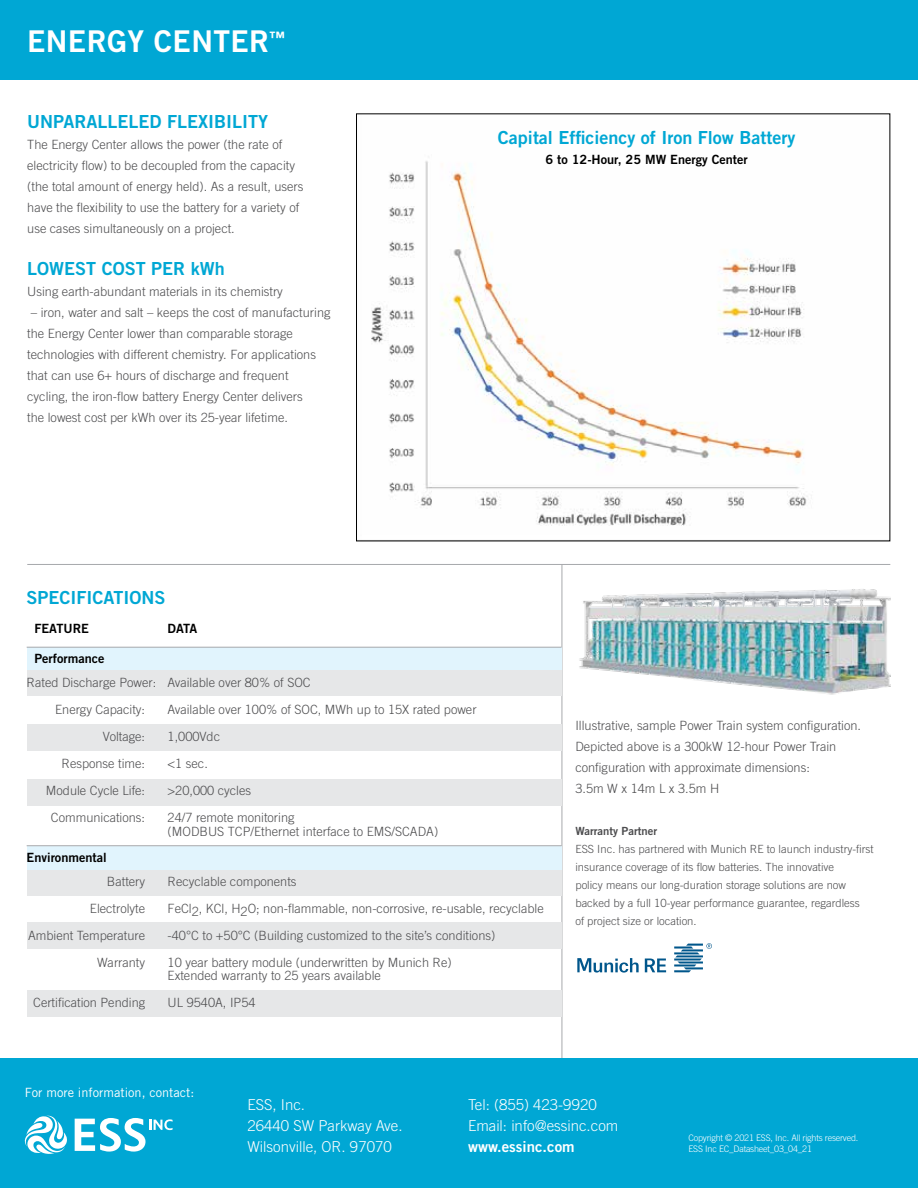
<style>
.page{position:relative;width:918px;height:1188px;background:#fff}
.page>*{position:absolute;margin:0;border:0;box-sizing:border-box;transform-origin:0 0}
.t1{font:30px "Trade Gothic Bold Two";letter-spacing:.01em;color:#fff}
.t2{font:18px "Trade Gothic Bold Two";color:#00a7d4}
.t3{font:300 15px/21px "Trade Gothic";color:#fff}
.t4{font:15px "Trade Gothic Bold Two";color:#fff}
.t5{font:300 12.75px/21px "Trade Gothic";color:#4d4d4f}
.t6{font:12.75px "Trade Gothic Bold Two";color:#000}
.t7{font:12.75px "Trade Gothic";color:#fff}
.t8{font:300 11.25px/18px "Trade Gothic";color:#4d4d4f}
.t9{font:11.25px "Trade Gothic Bold Two";color:#4d4d4f}
.t10{font:9.3px "Munich Re";color:#5b656a}
.t11{font:300 9px/10.8px "Trade Gothic";letter-spacing:-.02em;color:#fff}
</style>
<div class="page">
<img style="left:579px;top:589px;width:312px;height:106px">
<hr style="left:27px;top:564px;width:863px;height:1px;background:#a7a9ac">
<hr style="left:562px;top:565px;width:1px;height:494px;background:#a7a9ac">
<div style="left:27px;top:669px;width:535px;height:27px;background:#e6e7e8"></div>
<div style="left:27px;top:724px;width:535px;height:27px;background:#e6e7e8"></div>
<div style="left:27px;top:779px;width:535px;height:26px;background:#e6e7e8"></div>
<div style="left:27px;top:869px;width:535px;height:27px;background:#e6e7e8"></div>
<div style="left:27px;top:923px;width:535px;height:26px;background:#e6e7e8"></div>
<div style="left:27px;top:991px;width:535px;height:26px;background:#e6e7e8"></div>
<div style="left:27px;top:846px;width:535px;height:23px;background:#e1f4fd"></div>
<div style="left:27px;top:647px;width:535px;height:22px;background:#e1f4fd"></div>
<hr style="left:27px;top:647px;width:535px;height:1px;background:#a7a9ac">
<hr style="left:27px;top:845px;width:535px;height:1px;background:#a7a9ac">
<div style="left:0;top:1059px;width:918px;height:129px;background:#00a7d4"></div>
<svg style="left:75px;top:1118px;width:98px;height:34px"></svg>
<svg style="left:25px;top:1116px;width:42px;height:38px"></svg>
<svg style="left:645px;top:959px;width:21px;height:13px"></svg>
<svg style="left:577px;top:958px;width:62px;height:15px"></svg>
<svg style="left:674px;top:943px;width:38px;height:29px"></svg>
<div style="left:0;top:0;width:918px;height:80px;background:#00a7d4"></div>
<img style="left:371px;top:161px;width:437px;height:365px">
<h1 class="t1" style="left:27px;top:23px;width:259px">ENERGY CENTER<sup>™</sup></h1>
<h2 class="t2" style="left:27px;top:110px;width:242px">UNPARALLELED FLEXIBILITY</h2>
<p class="t5" style="left:27px;top:134px;width:278px">The Energy Center allows the power (the rate of electricity flow) to be decoupled from the capacity (the total amount of energy held). As a result, users have the flexibility to use the battery for a variety of use cases simultaneously on a project.</p>
<h2 class="t2" style="left:27px;top:257px;width:199px">LOWEST COST PER kWh</h2>
<p class="t5" style="left:27px;top:281px;width:257px">Using earth-abundant materials in its chemistry</p>
<p class="t5" style="left:27px;top:302px;width:305px">– iron, water and salt – keeps the cost of manufacturing the Energy Center lower than comparable storage technologies with different chemistry. For applications that can use 6+ hours of discharge and frequent cycling, the iron-flow battery Energy Center delivers<br>the lowest cost per kWh over its 25-year lifetime.</p>
<h2 class="t2" style="left:498px;top:127px;width:299px">Capital Efficiency of Iron Flow Battery</h2>
<p class="t6" style="left:546px;top:151px;width:204px">6 to 12-Hour, 25 MW Energy Center</p>
<h2 class="t2" style="left:27px;top:586px;width:140px">SPECIFICATIONS</h2>
<p class="t6" style="left:34px;top:621px;width:56px">FEATURE</p>
<p class="t6" style="left:168px;top:621px;width:31px">DATA</p>
<p class="t6" style="left:34px;top:651px;width:72px">Performance</p>
<p class="t5" style="left:55px;top:669px;width:257px;line-height:27px;text-indent:-29px">Rated Discharge Power: Available over 80% of SOC<br>Energy Capacity:</p>
<p class="t5" style="left:168px;top:699px;width:310px">Available over 100% of SOC, MWh up to 15X rated power</p>
<p class="t5" style="left:103px;top:726px;width:44px">Voltage:</p>
<p class="t5" style="left:168px;top:726px;width:54px">1,000Vdc</p>
<p class="t5" style="left:62px;top:753px;width:85px">Response time:</p>
<p class="t5" style="left:168px;top:753px;width:42px">&lt;1 sec.</p>
<p class="t5" style="left:46px;top:780px;width:101px">Module Cycle Life:</p>
<p class="t5" style="left:168px;top:780px;width:85px">&gt;20,000 cycles</p>
<p class="t5" style="left:51px;top:807px;width:96px">Communications:</p>
<p class="t5" style="left:168px;top:811px;width:272px;line-height:13.5px">24/7 remote monitoring<br>(MODBUS TCP/Ethernet interface to EMS/SCADA)</p>
<p class="t6" style="left:27px;top:849px;width:82px">Environmental</p>
<p class="t5" style="left:107px;top:871px;width:40px">Battery</p>
<p class="t5" style="left:168px;top:871px;width:130px">Recyclable components</p>
<p class="t5" style="left:90px;top:898px;width:57px">Electrolyte</p>
<p class="t5" style="left:168px;top:898px;width:378px">FeCl2, KCl, H2O; non-flammable, non-corrosive, re-usable, recyclable</p>
<p class="t5" style="left:28px;top:925px;width:119px">Ambient Temperature</p>
<p class="t5" style="left:168px;top:925px;width:329px">-40°C to +50°C (Building customized to the site’s conditions)</p>
<p class="t5" style="left:97px;top:952px;width:49px">Warranty</p>
<p class="t5" style="left:168px;top:955px;width:286px;line-height:13.5px">10 year battery module (underwritten by Munich Re)<br>Extended warranty to 25 years available</p>
<p class="t5" style="left:33px;top:992px;width:113px">Certification Pending</p>
<p class="t5" style="left:168px;top:992px;width:89px">UL 9540A, IP54</p>
<p class="t5" style="left:575px;top:715px;width:287px">Illustrative, sample Power Train system configuration.<br>Depicted above is a 300kW 12-hour Power Train configuration with approximate dimensions:<br>3.5m W x 14m L x 3.5m H</p>
<p class="t9" style="left:575px;top:824px;width:83px">Warranty Partner</p>
<p class="t8" style="left:575px;top:840px;width:300px">ESS Inc. has partnered with Munich RE to launch industry-first insurance coverage of its flow batteries. The innovative<br>policy means our long-duration storage solutions are now backed by a full 10-year performance guarantee, regardless<br>of project size or location.</p>
<p class="t10" style="left:577px;top:918px;width:76px">Warranty partner</p>
<p class="t7" style="left:25px;top:1085px;width:171px">For more information, contact:</p>
<p class="t3" style="left:248px;top:1093px;width:157px">ESS, Inc.<br>26440 SW Parkway Ave.<br>Wilsonville, OR. 97070</p>
<p class="t3" style="left:468px;top:1093px;width:152px">Tel: (855) 423-9920<br>Email: info@essinc.com</p>
<p class="t4" style="left:468px;top:1137px;width:108px">www.essinc.com</p>
<p class="t11" style="left:688px;top:1132px;width:171px">Copyright © 2021 ESS, Inc. All rights reserved.<br>ESS Inc EC_Datasheet_03_04_21</p>
</div>
